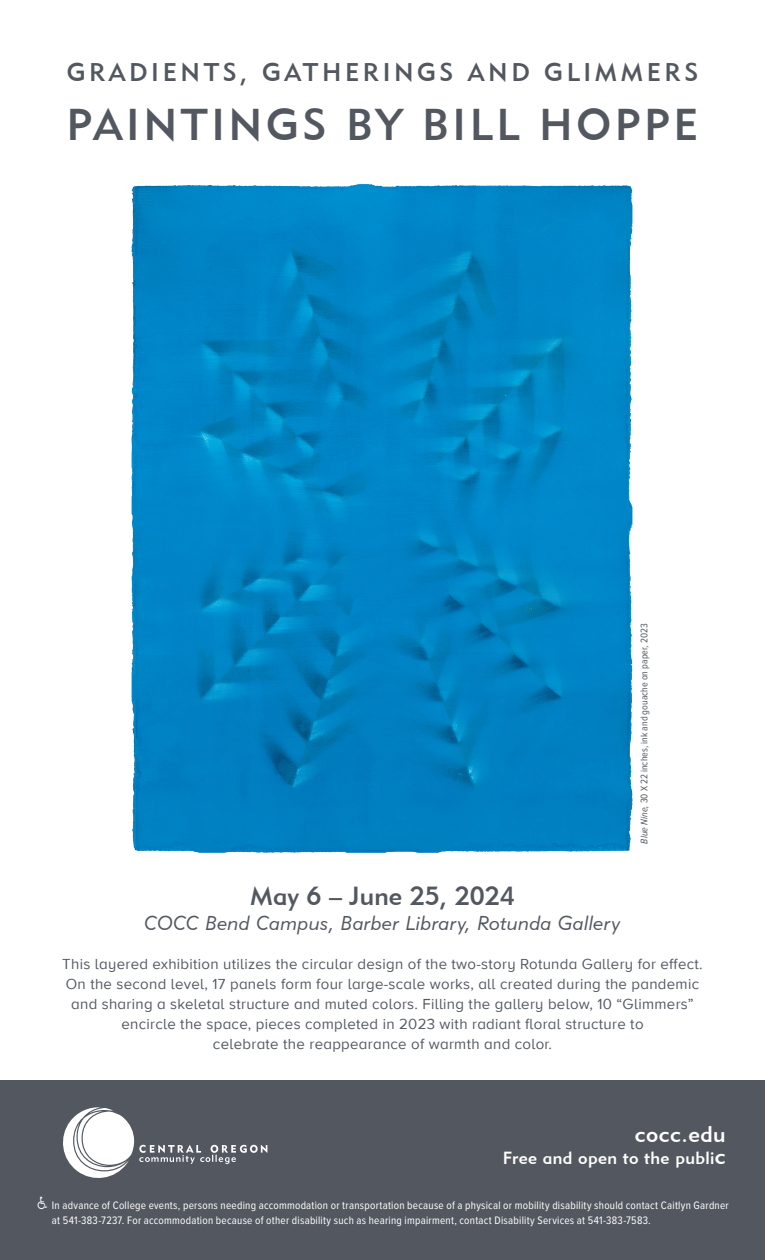
<style>
.page{position:relative;width:765px;height:1260px;background:#fff}
.page>*{position:absolute;margin:0;border:0;box-sizing:border-box;transform-origin:0 0}
.t1{font:44.38px "Geometric 415 BT Medium A";letter-spacing:.08em;color:#535860}
.t2{font:26.12px "Geometric 415 BT Medium A";color:#535860}
.t3{font:25.5px "Geometric 415 BT Medium A";letter-spacing:.14em;color:#535860}
.t4{font:22.5px "Geometric 415 BT Medium A";letter-spacing:.02em;color:#fff}
.t5{font:20px "Geometric 415 BT Lite Italic A";letter-spacing:.02em;color:#535860}
.t6{font:17.5px "Geometric 415 BT Medium A";letter-spacing:.02em;color:#fff}
.t7{font:15px/20px "Proxima Nova A";letter-spacing:.02em;color:#535860;text-align:center}
.t8{font:11.25px/14.8px "Proxima Nova Cond";letter-spacing:.02em;color:#fff}
.t9{font:10px "Proxima Nova Cond";color:#535860}
.s1{font-style:italic}
.s2{font-size:22.5px}
</style>
<div class="page">
<div style="left:0;top:1081px;width:765px;height:179px;background:#535860"></div>
<svg style="left:63px;top:1107px;width:204px;height:71px"></svg>
<img style="left:131px;top:184px;width:502px;height:669px">
<h3 class="t3" style="left:67px;top:56px;width:633px">GRADIENTS, GATHERINGS AND GLIMMERS</h3>
<h1 class="t1" style="left:67px;top:97px;width:633px">PAINTINGS BY BILL HOPPE</h1>
<p class="t9" style="left:637px;top:844px;width:221px;rotate:-90deg"><span class="s1">Blue Nine,</span> 30 X 22 inches, ink and gouache on paper, 2023</p>
<h2 class="t2" style="left:250px;top:880px;width:266px">May 6 – June 25, 2024</h2>
<h3 class="t5" style="left:144px;top:911px;width:478px">COCC Bend Campus, Barber Library, Rotunda Gallery</h3>
<p class="t7" style="left:62px;top:953px;width:642px">This layered exhibition utilizes the circular design of the two-story Rotunda Gallery for effect.<br>On the second level, 17 panels form four large-scale works, all created during the pandemic and sharing a skeletal structure and muted colors. Filling the gallery below, 10 “Glimmers” encircle the space, pieces completed in 2023 with radiant floral structure to<br>celebrate the reappearance of warmth and color.</p>
<h3 class="t4" style="left:635px;top:1120px;width:92px">cocc.edu</h3>
<p class="t6" style="left:503px;top:1147px;width:224px">Free and open to the publi<span class="s2">c</span></p>
<p class="t8" style="left:52px;top:1198px;width:678px;text-indent:-15px">♿ In advance of College events, persons needing accommodation or transportation because of a physical or mobility disability should contact Caitlyn Gardner at 541-383-7237. For accommodation because of other disability such as hearing impairment, contact Disability Services at 541-383-7583.</p>
</div>
